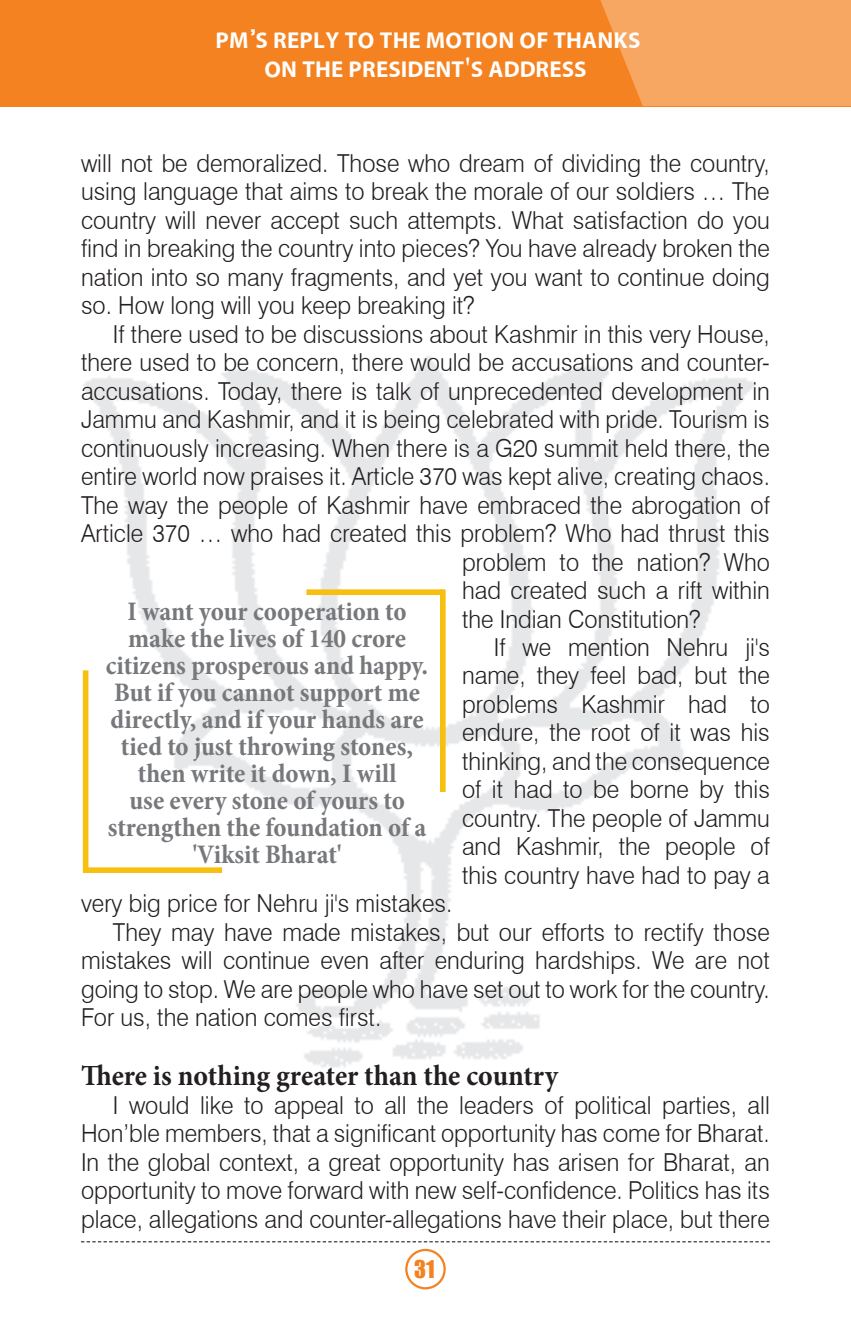
<style>
.page{position:relative;width:851px;height:1337px;background:#fff}
.page>*{position:absolute;margin:0;border:0;box-sizing:border-box;transform-origin:0 0}
.t1{font:29.25px/29px "Four C Heera";color:#fff;text-align:center}
.t2{font:700 29.25px "Minion Pro";color:#231f20;scale:.95 1}
.t3{font:700 condensed 27px/27px "Minion Pro";letter-spacing:-.005em;color:#76787b;text-align:center}
.t4{font:300 24.75px/28.3px "Swiss 721 BT";color:#231f20;text-align:justify;scale:.95 1}
.t5{font:22.5px "Impact";color:#f58220}
</style>
<div class="page">
<div style="left:0;top:0;width:850px;height:106px;background:#f58220"></div>
<svg style="left:600px;top:0;width:250px;height:106px;background:#f6a35c"></svg>
<svg style="left:81px;top:1241px;width:689px;height:1px"></svg>
<img style="left:82px;top:356px;width:673px;height:712px">
<div style="left:405px;top:1248px;width:41px;height:41px;border:2px solid #f58220;border-radius:50%"></div>
<div style="left:86px;top:867px;width:136px;height:6px;background:#f7c011"></div>
<div style="left:83px;top:670px;width:5px;height:203px;background:#f7c011"></div>
<div style="left:306px;top:589px;width:137px;height:6px;background:#f7c011"></div>
<div style="left:440px;top:589px;width:5px;height:203px;background:#f7c011"></div>
<p class="t1" style="left:215px;top:27px;width:426px">PM’S REPLY TO THE MOTION OF THANKS<br>ON THE PRESIDENT'S ADDRESS</p>
<p class="t4" style="left:81px;top:149px;width:726px">will not be demoralized. Those who dream of dividing the country, using language that aims to break the morale of our soldiers … The country will never accept such attempts. What satisfaction do you find in breaking the country into pieces? You have already broken the nation into so many fragments, and yet you want to continue doing so. How long will you keep breaking it?</p>
<p class="t4" style="left:113px;top:319px;width:693px">If there used to be discussions about Kashmir in this very House,</p>
<p class="t4" style="left:81px;top:348px;width:726px">there used to be concern, there would be accusations and counter-</p>
<p class="t4" style="left:81px;top:376px;width:726px">accusations. Today, there is talk of unprecedented development in</p>
<p class="t4" style="left:81px;top:405px;width:726px">Jammu and Kashmir, and it is being celebrated with pride. Tourism is</p>
<p class="t4" style="left:81px;top:433px;width:726px">continuously increasing. When there is a G20 summit held there, the</p>
<p class="t4" style="left:81px;top:462px;width:726px">entire world now praises it. Article 370 was kept alive, creating chaos.</p>
<p class="t4" style="left:81px;top:490px;width:726px">The way the people of Kashmir have embraced the abrogation of</p>
<p class="t4" style="left:81px;top:519px;width:726px">Article 370 … who had created this problem? Who had thrust this</p>
<p class="t4" style="left:462px;top:547px;width:325px">problem to the nation? Who</p>
<p class="t4" style="left:462px;top:576px;width:325px">had created such a rift within</p>
<p class="t4" style="left:462px;top:604px;width:253px">the Indian Constitution?</p>
<p class="t4" style="left:494px;top:633px;width:292px">If we mention Nehru ji's</p>
<p class="t4" style="left:462px;top:661px;width:325px">name, they feel bad, but the</p>
<p class="t4" style="left:462px;top:689px;width:325px">problems Kashmir had to</p>
<p class="t4" style="left:462px;top:718px;width:325px">endure, the root of it was his</p>
<p class="t4" style="left:462px;top:746px;width:325px">thinking, and the consequence</p>
<p class="t4" style="left:462px;top:775px;width:325px">of it had to be borne by this</p>
<p class="t4" style="left:462px;top:803px;width:325px">country. The people of Jammu</p>
<p class="t4" style="left:462px;top:832px;width:325px">and Kashmir, the people of</p>
<p class="t4" style="left:462px;top:860px;width:325px">this country have had to pay a</p>
<p class="t4" style="left:81px;top:889px;width:392px">very big price for Nehru ji's mistakes.</p>
<p class="t4" style="left:113px;top:917px;width:693px">They may have made mistakes, but our efforts to rectify those</p>
<p class="t4" style="left:81px;top:946px;width:726px">mistakes will continue even after enduring hardships. We are not</p>
<p class="t4" style="left:81px;top:974px;width:726px">going to stop. We are people who have set out to work for the country.</p>
<p class="t4" style="left:81px;top:1003px;width:317px">For us, the nation comes first.</p>
<p class="t2" style="left:81px;top:1055px;width:503px">There is nothing greater than the country</p>
<p class="t4" style="left:81px;top:1090px;width:726px;text-indent:32px">I would like to appeal to all the leaders of political parties, all Hon’ble members, that a significant opportunity has come for Bharat.<br>In the global context, a great opportunity has arisen for Bharat, an opportunity to move forward with new self-confidence. Politics has its place, allegations and counter-allegations have their place, but there</p>
<p class="t3" style="left:106px;top:597px;width:324px">I want your cooperation to make the lives of 140 crore citizens prosperous and happy.<br>But if you cannot support me directly, and if your hands are tied to just throwing stones, then write it down, I will<br>use every stone of yours to strengthen the foundation of a 'Viksit Bharat'</p>
<p class="t5" style="left:414px;top:1251px;width:22px">31</p>
</div>
